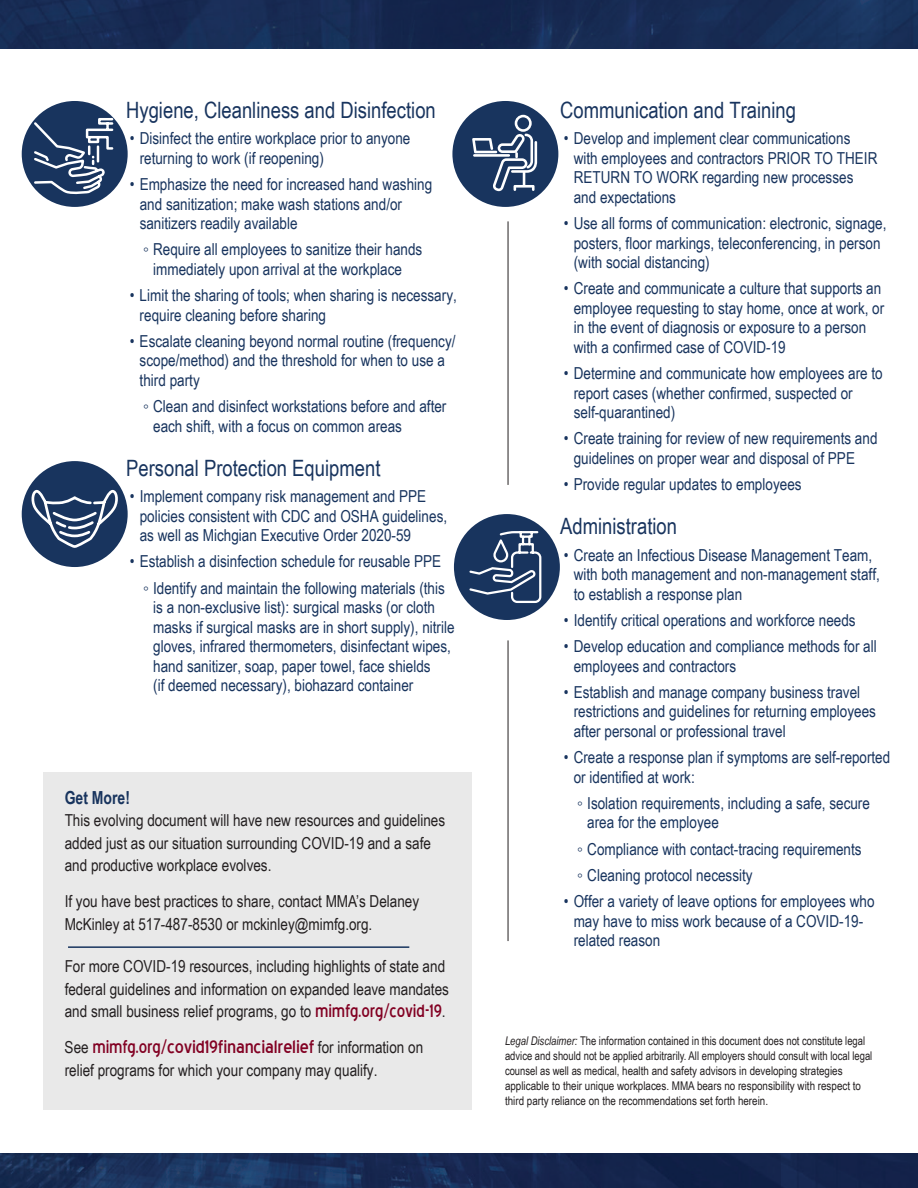
<style>
.page{position:relative;width:918px;height:1188px;background:#fff}
.page>*{position:absolute;margin:0;border:0;box-sizing:border-box;transform-origin:0 0}
.t1{font:22.5px "Arial Narrow";color:#18345e}
.t2{font:22.5px "Blue Highway";letter-spacing:-.01em;color:#820123;scale:.93 1}
.t3{font:700 18px "Arial Narrow";color:#18345e;scale:.95 1}
.t4{font:16.5px/19.5px "Arial Narrow";color:#18345e}
.t5{font:16.5px/22.5px "Arial Narrow";color:#231f20}
.t6{font:12px/15px "Arial Narrow";color:#231f20;scale:.96 1}
.s1{font-family:"Blue Highway";font-size:22.5px;color:#820123}
.s2{font-family:"Arial Narrow";font-size:16.5px;color:#231f20}
.s3{font-style:italic}
</style>
<div class="page">
<div style="left:43px;top:772px;width:429px;height:338px;background:#e9e9e9"></div>
<hr style="left:508px;top:221px;width:1px;height:264px;background:#231f20">
<hr style="left:508px;top:640px;width:1px;height:301px;background:#231f20">
<div style="left:22px;top:101px;width:106px;height:106px;background:#18345e;border-radius:50%"></div>
<div style="left:454px;top:514px;width:106px;height:106px;background:#18345e;border-radius:50%"></div>
<div style="left:22px;top:461px;width:106px;height:106px;background:#18345e;border-radius:50%"></div>
<div style="left:452px;top:101px;width:106px;height:106px;background:#18345e;border-radius:50%"></div>
<svg style="left:472px;top:115px;width:65px;height:76px"></svg>
<img style="left:0;top:0;width:918px;height:49px">
<img style="left:0;top:1153px;width:918px;height:35px">
<hr style="left:68px;top:946px;width:341px;height:2px;background:#18345e">
<svg style="left:30px;top:489px;width:89px;height:60px"></svg>
<svg style="left:32px;top:117px;width:83px;height:79px"></svg>
<svg style="left:468px;top:530px;width:74px;height:74px"></svg>
<h1 class="t1" style="left:126px;top:94px;width:311px">Hygiene, Cleanliness and Disinfection</h1>
<p class="t4" style="left:140px;top:128px;width:272px;text-indent:-10px">• Disinfect the entire workplace prior to anyone returning to work (if reopening)</p>
<p class="t4" style="left:140px;top:174px;width:294px;text-indent:-10px">• Emphasize the need for increased hand washing and sanitization; make wash stations and/or sanitizers readily available</p>
<p class="t4" style="left:153px;top:239px;width:271px;text-indent:-10px">◦ Require all employees to sanitize their hands immediately upon arrival at the workplace</p>
<p class="t4" style="left:140px;top:285px;width:319px;text-indent:-10px">• Limit the sharing of tools; when sharing is necessary, require cleaning before sharing</p>
<p class="t4" style="left:140px;top:331px;width:317px;text-indent:-10px">• Escalate cleaning beyond normal routine (frequency/ scope/method) and the threshold for when to use a third party</p>
<p class="t4" style="left:153px;top:396px;width:295px;text-indent:-10px">◦ Clean and disinfect workstations before and after each shift, with a focus on common areas</p>
<h1 class="t1" style="left:126px;top:451px;width:256px">Personal Protection Equipment</h1>
<p class="t4" style="left:140px;top:486px;width:309px;text-indent:-10px">• Implement company risk management and PPE policies consistent with CDC and OSHA guidelines, as well as Michgian Executive Order 2020-59</p>
<p class="t4" style="left:130px;top:548px;width:317px;line-height:26.2px;text-align:right">• Establish a disinfection schedule for reusable PPE ◦ Identify and maintain the following materials (this</p>
<p class="t4" style="left:153px;top:597px;width:303px">is a non-exclusive list): surgical masks (or cloth masks if surgical masks are in short supply), nitrile gloves, infrared thermometers, disinfectant wipes, hand sanitizer, soap, paper towel, face shields<br>(if deemed necessary), biohazard container</p>
<p class="t3" style="left:65px;top:784px;width:70px">Get More!</p>
<p class="t5" style="left:65px;top:808px;width:382px">This evolving document will have new resources and guidelines added just as our situation surrounding COVID-19 and a safe and productive workplace evolves.</p>
<p class="t5" style="left:65px;top:890px;width:356px">If you have best practices to share, contact MMA’s Delaney<br>McKinley at 517-487-8530 or mckinley@mimfg.org.</p>
<p class="t5" style="left:65px;top:955px;width:386px">For more COVID-19 resources, including highlights of state and federal guidelines and information on expanded leave mandates and small business relief programs, go to <span class="s1">mimfg.org/covid-19</span>.</p>
<h1 class="t2" style="left:65px;top:1038px;width:387px"><span class="s2">See</span> mimfg.org/covid19financialrelief <span class="s2">for information on</span></h1>
<p class="t5" style="left:65px;top:1058px;width:314px">relief programs for which your company may qualify.</p>
<h1 class="t1" style="left:560px;top:94px;width:237px">Communication and Training</h1>
<p class="t4" style="left:574px;top:128px;width:305px;text-indent:-10px">• Develop and implement clear communications with employees and contractors PRIOR TO THEIR RETURN TO WORK regarding new processes and expectations</p>
<p class="t4" style="left:574px;top:213px;width:314px;text-indent:-10px">• Use all forms of communication: electronic, signage, posters, floor markings, teleconferencing, in person (with social distancing)</p>
<p class="t4" style="left:574px;top:278px;width:312px;text-indent:-10px">• Create and communicate a culture that supports an employee requesting to stay home, once at work, or in the event of diagnosis or exposure to a person with a confirmed case of COVID-19</p>
<p class="t4" style="left:574px;top:363px;width:311px;text-indent:-10px">• Determine and communicate how employees are to report cases (whether confirmed, suspected or self-quarantined)</p>
<p class="t4" style="left:574px;top:428px;width:305px;text-indent:-10px">• Create training for review of new requirements and guidelines on proper wear and disposal of PPE</p>
<p class="t4" style="left:564px;top:474px;width:239px">• Provide regular updates to employees</p>
<h1 class="t1" style="left:560px;top:510px;width:118px">Administration</h1>
<p class="t4" style="left:574px;top:544px;width:308px;text-indent:-10px">• Create an Infectious Disease Management Team, with both management and non-management staff, to establish a response plan</p>
<p class="t4" style="left:564px;top:610px;width:294px">• Identify critical operations and workforce needs</p>
<p class="t4" style="left:574px;top:636px;width:305px;text-indent:-10px">• Develop education and compliance methods for all employees and contractors</p>
<p class="t4" style="left:574px;top:682px;width:304px;text-indent:-10px">• Establish and manage company business travel restrictions and guidelines for returning employees after personal or professional travel</p>
<p class="t4" style="left:574px;top:747px;width:318px;text-indent:-10px">• Create a response plan if symptoms are self-reported or identified at work:</p>
<p class="t4" style="left:587px;top:793px;width:284px;text-indent:-10px">◦ Isolation requirements, including a safe, secure area for the employee</p>
<p class="t4" style="left:577px;top:835px;width:286px;line-height:26.2px">◦ Compliance with contact-tracing requirements ◦ Cleaning protocol necessity</p>
<p class="t4" style="left:574px;top:891px;width:302px;text-indent:-10px">• Offer a variety of leave options for employees who may have to miss work because of a COVID-19- related reason</p>
<p class="t6" style="left:505px;top:1033px;width:384px"><span class="s3">Legal Disclaimer:</span> The information contained in this document does not constitute legal advice and should not be applied arbitrarily. All employers should consult with local legal counsel as well as medical, health and safety advisors in developing strategies applicable to their unique workplaces. MMA bears no responsibility with respect to third party reliance on the recommendations set forth herein.</p>
</div>
